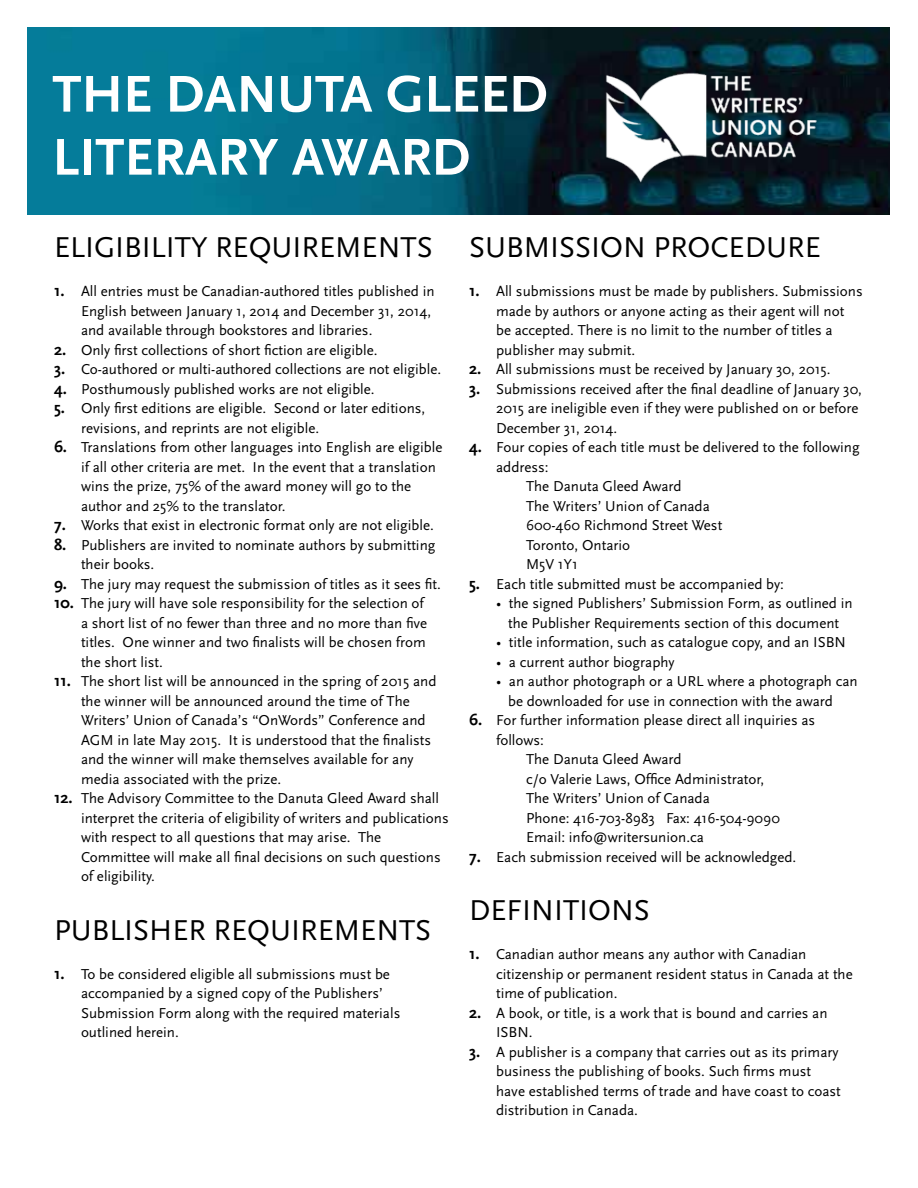
<style>
.page{position:relative;width:918px;height:1188px;background:#fff}
.page>*{position:absolute;margin:0;border:0;box-sizing:border-box;transform-origin:0 0}
.t1{font:700 54px/63px "Scala Sans";color:#fff}
.t2{font:30px "Scala Sans";color:#000}
.t3{font:15px/19.5px "Scala Sans";color:#000}
.s1{font-weight:700;font-size:16.5px}
</style>
<div class="page">
<img style="left:27px;top:27px;width:863px;height:188px">
<img style="left:600px;top:67px;width:223px;height:121px">
<h1 class="t1" style="left:52px;top:64px;width:497px">THE DANUTA GLEED<br>LITERARY AWARD</h1>
<h2 class="t2" style="left:54px;top:231px;width:380px">ELIGIBILITY REQUIREMENTS</h2>
<p class="t3" style="left:81px;top:282px;width:355px;text-indent:-27px"><span class="s1">1.</span> All entries must be Canadian-authored titles published in<br>English between January 1, 2014 and December 31, 2014, and available through bookstores and libraries.</p>
<p class="t3" style="left:54px;top:340px;width:325px"><span class="s1">2.</span> Only first collections of short fiction are eligible.</p>
<p class="t3" style="left:54px;top:360px;width:389px"><span class="s1">3.</span> Co-authored or multi-authored collections are not eligible.</p>
<p class="t3" style="left:54px;top:379px;width:322px"><span class="s1">4.</span> Posthumously published works are not eligible.</p>
<p class="t3" style="left:81px;top:399px;width:346px;text-indent:-27px"><span class="s1">5.</span> Only first editions are eligible. Second or later editions, revisions, and reprints are not eligible.</p>
<p class="t3" style="left:81px;top:438px;width:363px;text-indent:-27px"><span class="s1">6.</span> Translations from other languages into English are eligible if all other criteria are met. In the event that a translation wins the prize, 75% of the award money will go to the author and 25% to the translator.</p>
<p class="t3" style="left:54px;top:516px;width:381px"><span class="s1">7.</span> Works that exist in electronic format only are not eligible.</p>
<p class="t3" style="left:81px;top:535px;width:356px;text-indent:-27px"><span class="s1">8.</span> Publishers are invited to nominate authors by submitting their books.</p>
<p class="t3" style="left:54px;top:574px;width:388px"><span class="s1">9.</span> The jury may request the submission of titles as it sees fit.</p>
<p class="t3" style="left:81px;top:594px;width:348px;text-indent:-27px"><span class="s1">10.</span> The jury will have sole responsibility for the selection of a short list of no fewer than three and no more than five titles. One winner and two finalists will be chosen from the short list.</p>
<p class="t3" style="left:81px;top:672px;width:357px;text-indent:-27px"><span class="s1">11.</span> The short list will be announced in the spring of 2015 and the winner will be announced around the time of The Writers’ Union of Canada’s “OnWords” Conference and AGM in late May 2015. It is understood that the finalists and the winner will make themselves available for any media associated with the prize.</p>
<p class="t3" style="left:81px;top:789px;width:369px;text-indent:-27px"><span class="s1">12.</span> The Advisory Committee to the Danuta Gleed Award shall interpret the criteria of eligibility of writers and publications with respect to all questions that may arise. The Committee will make all final decisions on such questions of eligibility.</p>
<h2 class="t2" style="left:54px;top:914px;width:379px">PUBLISHER REQUIREMENTS</h2>
<p class="t3" style="left:81px;top:964px;width:321px;text-indent:-27px"><span class="s1">1.</span> To be considered eligible all submissions must be accompanied by a signed copy of the Publishers’ Submission Form along with the required materials outlined herein.</p>
<h2 class="t2" style="left:469px;top:231px;width:353px">SUBMISSION PROCEDURE</h2>
<p class="t3" style="left:496px;top:282px;width:368px;text-indent:-27px"><span class="s1">1.</span> All submissions must be made by publishers. Submissions made by authors or anyone acting as their agent will not be accepted. There is no limit to the number of titles a publisher may submit.</p>
<p class="t3" style="left:469px;top:360px;width:363px"><span class="s1">2.</span> All submissions must be received by January 30, 2015.</p>
<p class="t3" style="left:496px;top:379px;width:367px;text-indent:-27px"><span class="s1">3.</span> Submissions received after the final deadline of January 30,<br>2015 are ineligible even if they were published on or before<br>December 31, 2014.</p>
<p class="t3" style="left:469px;top:438px;width:392px"><span class="s1">4.</span> Four copies of each title must be delivered to the following</p>
<p class="t3" style="left:496px;top:457px;width:54px">address:</p>
<p class="t3" style="left:526px;top:477px;width:157px">The Danuta Gleed Award</p>
<p class="t3" style="left:526px;top:496px;width:185px">The Writers’ Union of Canada</p>
<p class="t3" style="left:526px;top:516px;width:198px">600-460 Richmond Street West</p>
<p class="t3" style="left:526px;top:535px;width:106px">Toronto, Ontario</p>
<p class="t3" style="left:526px;top:555px;width:53px">M5V 1Y1</p>
<p class="t3" style="left:469px;top:574px;width:316px"><span class="s1">5.</span> Each title submitted must be accompanied by:</p>
<p class="t3" style="left:496px;top:594px;width:358px;text-align:center">• the signed Publishers’ Submission Form, as outlined in the Publisher Requirements section of this document</p>
<p class="t3" style="left:496px;top:633px;width:351px">• title information, such as catalogue copy, and an ISBN</p>
<p class="t3" style="left:496px;top:652px;width:180px">• a current author biography</p>
<p class="t3" style="left:508px;top:672px;width:351px;text-indent:-12px">• an author photograph or a URL where a photograph can be downloaded for use in connection with the award</p>
<p class="t3" style="left:469px;top:711px;width:348px"><span class="s1">6.</span> For further information please direct all inquiries as</p>
<p class="t3" style="left:496px;top:730px;width:49px">follows:</p>
<p class="t3" style="left:526px;top:750px;width:157px">The Danuta Gleed Award</p>
<p class="t3" style="left:526px;top:769px;width:240px">c/o Valerie Laws, Office Administrator,</p>
<p class="t3" style="left:526px;top:789px;width:185px">The Writers’ Union of Canada</p>
<p class="t3" style="left:526px;top:808px;width:255px">Phone: 416-703-8983 Fax: 416-504-9090</p>
<p class="t3" style="left:526px;top:828px;width:179px">Email: info@writersunion.ca</p>
<p class="t3" style="left:469px;top:847px;width:329px"><span class="s1">7.</span> Each submission received will be acknowledged.</p>
<h2 class="t2" style="left:469px;top:894px;width:182px">DEFINITIONS</h2>
<p class="t3" style="left:496px;top:945px;width:358px;text-indent:-27px"><span class="s1">1.</span> Canadian author means any author with Canadian citizenship or permanent resident status in Canada at the time of publication.</p>
<p class="t3" style="left:496px;top:1003px;width:333px;text-indent:-27px"><span class="s1">2.</span> A book, or title, is a work that is bound and carries an<br>ISBN.</p>
<p class="t3" style="left:496px;top:1042px;width:346px;text-indent:-27px"><span class="s1">3.</span> A publisher is a company that carries out as its primary business the publishing of books. Such firms must have established terms of trade and have coast to coast distribution in Canada.</p>
</div>
